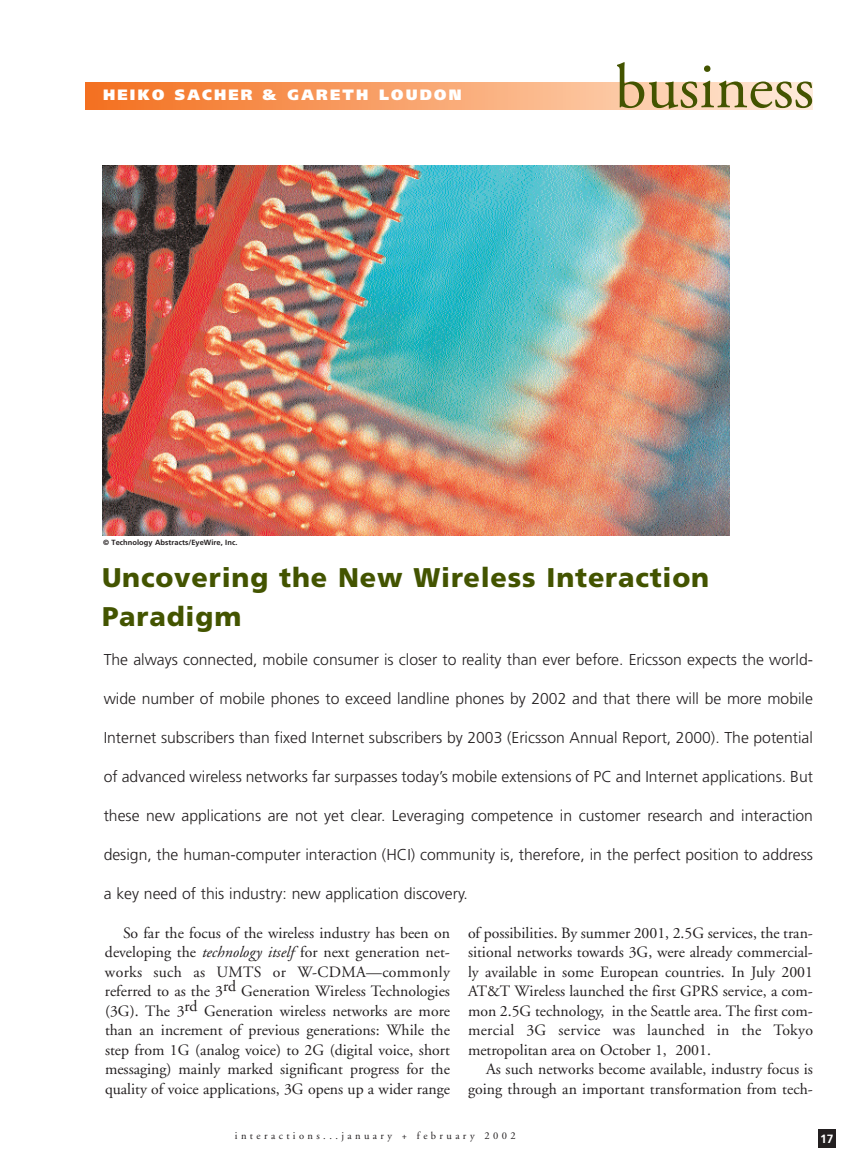
<style>
.page{position:relative;width:864px;height:1175px;background:#fff}
.page>*{position:absolute;margin:0;border:0;box-sizing:border-box;transform-origin:0 0}
.t1{font:63px "Adobe Garamond";color:#435400}
.t2{font:900 27px/39px "Frutiger";letter-spacing:.03em;color:#435400}
.t3{font:15.75px/19.5px "Adobe Garamond";letter-spacing:.005em;color:#231f20;text-align:justify}
.t4{font:300 15.75px "Frutiger";color:#231f20}
.t5{font:900 15px "Frutiger";letter-spacing:.15em;color:#fff}
.t6{font:700 12px "Frutiger";color:#fff}
.t7{font:10.5px "Adobe Garamond";letter-spacing:.325em;color:#231f20}
.t8{font:700 7.5px "Frutiger";letter-spacing:.005em;color:#231f20}
.s1{font-style:italic}
</style>
<div class="page">
<div style="left:818px;top:1130px;width:18px;height:18px;background:#231f20"></div>
<div style="left:85px;top:83px;width:728px;height:27px;background:linear-gradient(to right,#f36e1c,#ffead8)"></div>
<img style="left:102px;top:166px;width:628px;height:369px">
<p class="t5" style="left:103px;top:89px;width:360px">HEIKO SACHER &amp; GARETH LOUDON</p>
<h1 class="t1" style="left:615px;top:62px;width:201px">business</h1>
<p class="t8" style="left:103px;top:540px;width:136px">© Technology Abstracts/EyeWire, Inc.</p>
<h2 class="t2" style="left:102px;top:560px;width:609px">Uncovering the New Wireless Interaction<br>Paradigm</h2>
<p class="t4" style="left:104px;top:653px;width:711px">The always connected, mobile consumer is closer to reality than ever before. Ericsson expects the world-</p>
<p class="t4" style="left:104px;top:692px;width:711px">wide number of mobile phones to exceed landline phones by 2002 and that there will be more mobile</p>
<p class="t4" style="left:104px;top:731px;width:711px">Internet subscribers than fixed Internet subscribers by 2003 (Ericsson Annual Report, 2000). The potential</p>
<p class="t4" style="left:104px;top:770px;width:711px">of advanced wireless networks far surpasses today’s mobile extensions of PC and Internet applications. But</p>
<p class="t4" style="left:104px;top:809px;width:711px">these new applications are not yet clear. Leveraging competence in customer research and interaction</p>
<p class="t4" style="left:104px;top:848px;width:711px">design, the human-computer interaction (HCI) community is, therefore, in the perfect position to address</p>
<p class="t4" style="left:104px;top:887px;width:366px">a key need of this industry: new application discovery.</p>
<p class="t3" style="left:105px;top:924px;width:347px;text-indent:18px">So far the focus of the wireless industry has been on developing the <span class="s1">technology itself</span> for next generation net&shy;works such as UMTS or W-CDMA—commonly referred to as the 3rd Generation Wireless Technologies (3G). The 3rd Generation wireless networks are more than an increment of previous generations: While the step from 1G (analog voice) to 2G (digital voice, short messaging) mainly marked significant progress for the quality of voice applications, 3G opens up a wider range</p>
<p class="t3" style="left:468px;top:924px;width:347px">of possibilities. By summer 2001, 2.5G services, the tran&shy;sitional networks towards 3G, were already commercial&shy;ly available in some European countries. In July 2001<br>AT&amp;T Wireless launched the first GPRS service, a com&shy;mon 2.5G technology, in the Seattle area. The first com&shy;mercial 3G service was launched in the Tokyo metropolitan area on October 1, 2001.</p>
<p class="t3" style="left:468px;top:1061px;width:347px;text-align:right">As such networks become available, industry focus is going through an important transformation from tech-</p>
<p class="t7" style="left:235px;top:1131px;width:282px">interactions...january + february 2002</p>
<p class="t6" style="left:820px;top:1133px;width:15px">17</p>
</div>
